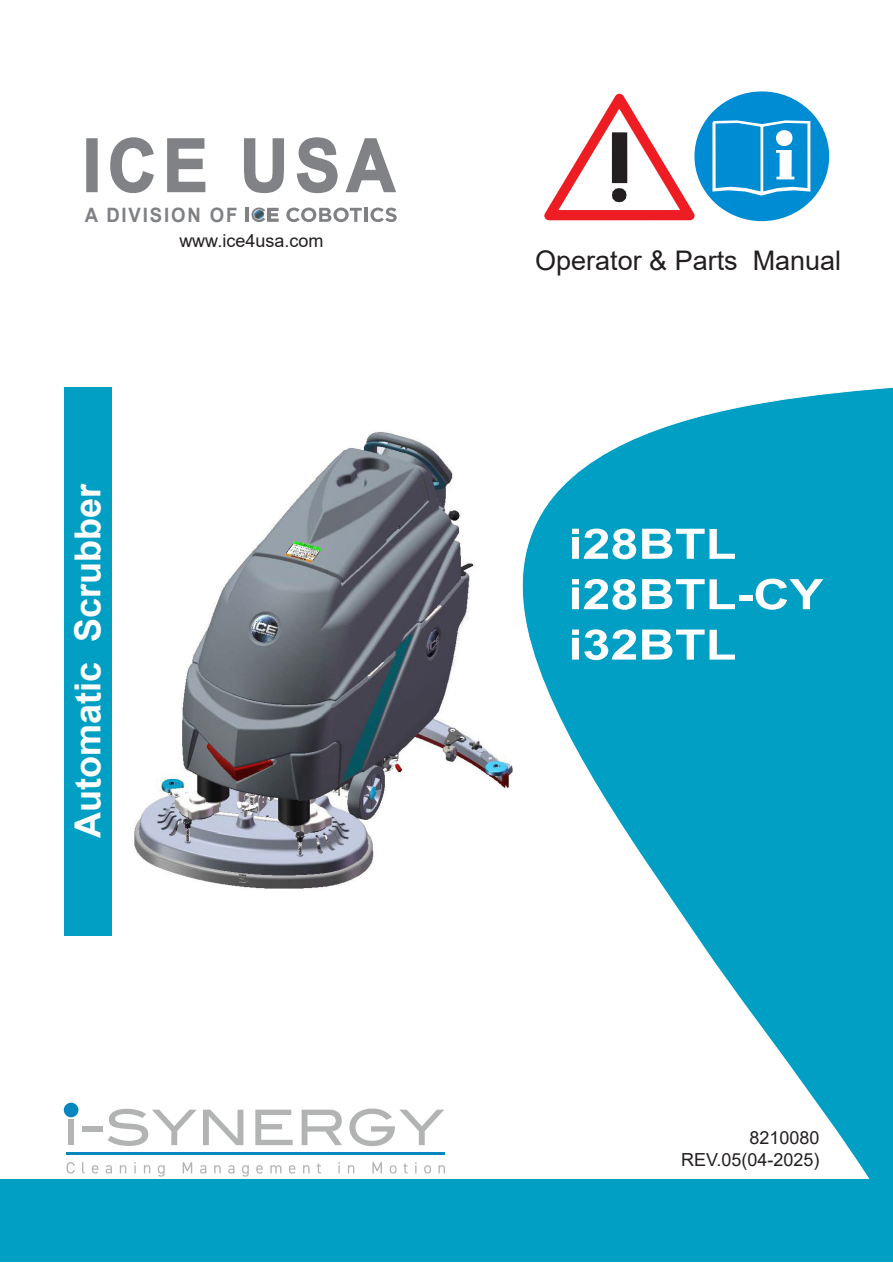
<style>
.page{position:relative;width:893px;height:1263px;background:#fff}
.page>*{position:absolute;margin:0;border:0;box-sizing:border-box;transform-origin:0 0}
.t1{font:700 73.05px "Arial";letter-spacing:.1em;color:#808285;scale:.92 1}
.t2{font:700 42px "Arial";color:#fff;scale:1.2 1}
.t3{font:700 36px "Arial";color:#fff}
.t4{font:27px "Arial";color:#231f20}
.t5{font:700 19.8px "Arial";letter-spacing:.1em;color:#7f8184;scale:.94 1}
.t6{font:18px "Arial";color:#231f20}
</style>
<div class="page">
<div style="left:694px;top:91px;width:135px;height:130px;background:#008cd3;border-radius:50%"></div>
<svg style="left:712px;top:120px;width:98px;height:76px"></svg>
<svg style="left:544px;top:94px;width:151px;height:126px"></svg>
<div style="left:64px;top:387px;width:47px;height:548px;background:#009fc3"></div>
<svg style="left:522px;top:387px;width:371px;height:792px;fill:#009fc3"></svg>
<div style="left:0;top:1179px;width:893px;height:83px;background:#009fc3"></div>
<img style="left:134px;top:431px;width:379px;height:458px">
<svg style="left:67px;top:1162px;width:8px;height:11px"></svg>
<svg style="left:82px;top:1162px;width:3px;height:11px"></svg>
<svg style="left:92px;top:1165px;width:6px;height:8px"></svg>
<svg style="left:106px;top:1165px;width:6px;height:8px"></svg>
<svg style="left:120px;top:1165px;width:6px;height:8px"></svg>
<svg style="left:134px;top:1162px;width:2px;height:11px"></svg>
<svg style="left:144px;top:1165px;width:6px;height:8px"></svg>
<svg style="left:158px;top:1165px;width:7px;height:12px"></svg>
<svg style="left:183px;top:1162px;width:9px;height:11px"></svg>
<svg style="left:200px;top:1165px;width:6px;height:8px"></svg>
<svg style="left:214px;top:1165px;width:7px;height:8px"></svg>
<svg style="left:228px;top:1165px;width:6px;height:8px"></svg>
<svg style="left:242px;top:1165px;width:7px;height:12px"></svg>
<svg style="left:256px;top:1165px;width:7px;height:8px"></svg>
<svg style="left:270px;top:1165px;width:11px;height:8px"></svg>
<svg style="left:289px;top:1165px;width:6px;height:8px"></svg>
<svg style="left:303px;top:1165px;width:7px;height:8px"></svg>
<svg style="left:317px;top:1163px;width:4px;height:10px"></svg>
<svg style="left:338px;top:1162px;width:2px;height:11px"></svg>
<svg style="left:348px;top:1165px;width:6px;height:8px"></svg>
<svg style="left:372px;top:1162px;width:10px;height:11px"></svg>
<svg style="left:390px;top:1165px;width:7px;height:8px"></svg>
<svg style="left:403px;top:1163px;width:5px;height:10px"></svg>
<svg style="left:415px;top:1162px;width:2px;height:11px"></svg>
<svg style="left:424px;top:1165px;width:7px;height:8px"></svg>
<svg style="left:438px;top:1165px;width:7px;height:8px"></svg>
<div style="left:68px;top:1120px;width:6px;height:25px;background:#b2b4b3"></div>
<div style="left:82px;top:1127px;width:20px;height:5px;background:#b2b4b3"></div>
<svg style="left:108px;top:1109px;width:89px;height:37px"></svg>
<svg style="left:203px;top:1110px;width:40px;height:35px"></svg>
<svg style="left:255px;top:1110px;width:38px;height:35px"></svg>
<svg style="left:302px;top:1110px;width:40px;height:35px"></svg>
<hr style="left:67px;top:1152px;width:378px;height:2px;background:#0586bf">
<div style="left:64px;top:1103px;width:14px;height:14px;background:#0586bf;border-radius:50%"></div>
<svg style="left:349px;top:1108px;width:95px;height:38px"></svg>
<svg style="left:286px;top:208px;width:76px;height:14px"></svg>
<hr style="left:364px;top:208px;width:3px;height:14px;background:#7f8184">
<svg style="left:370px;top:208px;width:27px;height:14px"></svg>
<hr style="left:245px;top:208px;width:4px;height:14px;background:#7f8184">
<svg style="left:252px;top:207px;width:27px;height:15px"></svg>
<div style="left:86px;top:138px;width:12px;height:54px;border:2px solid #808285"></div>
<svg style="left:110px;top:137px;width:44px;height:57px"></svg>
<svg style="left:167px;top:138px;width:39px;height:55px"></svg>
<svg style="left:244px;top:138px;width:40px;height:56px"></svg>
<svg style="left:296px;top:137px;width:42px;height:57px"></svg>
<svg style="left:345px;top:138px;width:51px;height:55px"></svg>
<p class="t1" style="left:82px;top:114px;width:341px">ICE USA</p>
<p class="t5" style="left:85px;top:201px;width:164px">A DIVISION OF</p>
<p class="t6" style="left:179px;top:229px;width:146px">www.ice4usa.com</p>
<p class="t3" style="left:62px;top:838px;width:356px;rotate:-90deg">Automatic Scrubber</p>
<p class="t4" style="left:535px;top:241px;width:308px">Operator &amp; Parts Manual</p>
<p class="t2" style="left:568px;top:514px;width:142px">i28BTL</p>
<p class="t2" style="left:568px;top:565px;width:214px">i28BTL-CY</p>
<p class="t2" style="left:568px;top:615px;width:142px">i32BTL</p>
<p class="t6" style="left:749px;top:1126px;width:72px">8210080</p>
<p class="t6" style="left:681px;top:1147px;width:140px">REV.05(04-2025)</p>
</div>
